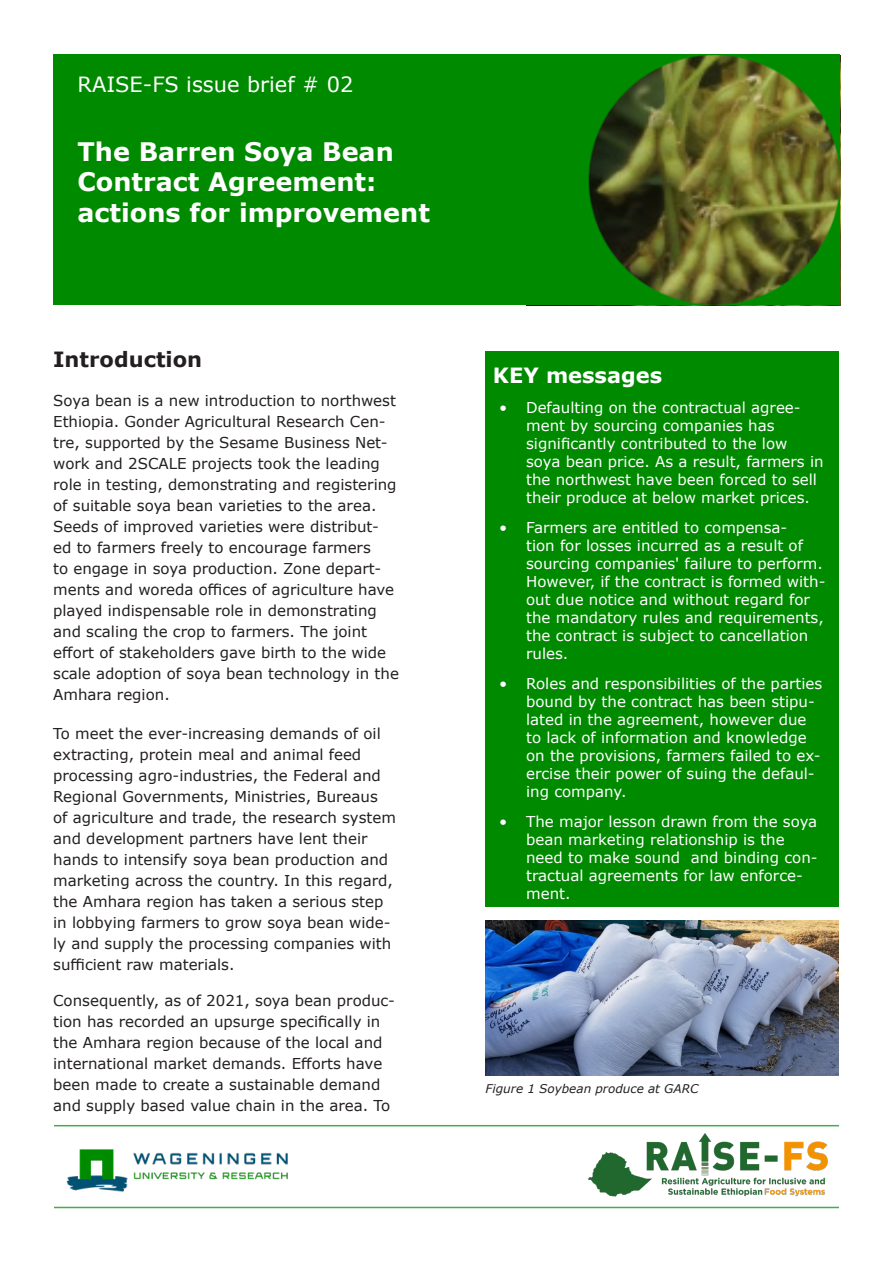
<style>
.page{position:relative;width:893px;height:1263px;background:#fff}
.page>*{position:absolute;margin:0;border:0;box-sizing:border-box;transform-origin:0 0}
.t1{font:700 25.5px/30.6px "Verdana";color:#fff}
.t2{font:21px "Verdana";color:#fff}
.t3{font:700 21px "Verdana";color:#231f20}
.t4{font:700 21px "Verdana";color:#fff}
.t5{font:15px/21px "Verdana";color:#231f20}
.t6{font:15px/18px "Verdana";color:#fff}
.t7{font:italic 12px "Verdana";color:#231f20}
</style>
<div class="page">
<hr style="left:54px;top:1125px;width:785px;height:1px;background:#40ae49">
<hr style="left:54px;top:1207px;width:785px;height:1px;background:#40ae49">
<div style="left:486px;top:351px;width:353px;height:556px;background:#008a00"></div>
<img style="left:486px;top:920px;width:353px;height:156px">
<img style="left:66px;top:1149px;width:222px;height:43px">
<img style="left:54px;top:55px;width:786px;height:250px">
<img style="left:588px;top:1134px;width:240px;height:63px">
<p class="t2" style="left:77px;top:70px;width:278px">RAISE-FS issue brief # 02</p>
<p class="t1" style="left:77px;top:135px;width:318px">The Barren Soya Bean<br>Contract Agreement:</p>
<p class="t1" style="left:77px;top:197px;width:354px">actions for improvement</p>
<p class="t3" style="left:53px;top:345px;width:150px">Introduction</p>
<p class="t5" style="left:53px;top:390px;width:347px">Soya bean is a new introduction to northwest Ethiopia. Gonder Agricultural Research Cen&shy;tre, supported by the Sesame Business Net&shy;work and 2SCALE projects took the leading role in testing, demonstrating and registering of suitable soya bean varieties to the area.<br>Seeds of improved varieties were distribut&shy;ed to farmers freely to encourage farmers<br>to engage in soya production. Zone depart&shy;ments and woreda offices of agriculture have played indispensable role in demonstrating and scaling the crop to farmers. The joint effort of stakeholders gave birth to the wide scale adoption of soya bean technology in the Amhara region.</p>
<p class="t5" style="left:53px;top:723px;width:344px">To meet the ever-increasing demands of oil extracting, protein meal and animal feed processing agro-industries, the Federal and Regional Governments, Ministries, Bureaus<br>of agriculture and trade, the research system and development partners have lent their hands to intensify soya bean production and marketing across the country. In this regard, the Amhara region has taken a serious step in lobbying farmers to grow soya bean wide&shy;ly and supply the processing companies with sufficient raw materials.</p>
<p class="t5" style="left:53px;top:990px;width:343px">Consequently, as of 2021, soya bean produc&shy;tion has recorded an upsurge specifically in the Amhara region because of the local and international market demands. Efforts have been made to create a sustainable demand and supply based value chain in the area. To</p>
<p class="t4" style="left:493px;top:361px;width:171px">KEY messages</p>
<p class="t6" style="left:526px;top:398px;width:299px;text-indent:-27px">• Defaulting on the contractual agree&shy;ment by sourcing companies has significantly contributed to the low soya bean price. As a result, farmers in the northwest have been forced to sell their produce at below market prices.</p>
<p class="t6" style="left:526px;top:518px;width:301px;text-indent:-27px">• Farmers are entitled to compensa-<br>tion for losses incurred as a result of sourcing companies' failure to perform.<br>However, if the contract is formed with&shy;out due notice and without regard for the mandatory rules and requirements, the contract is subject to cancellation rules.</p>
<p class="t6" style="left:526px;top:674px;width:298px;text-indent:-27px">• Roles and responsibilities of the parties bound by the contract has been stipu&shy;lated in the agreement, however due to lack of information and knowledge on the provisions, farmers failed to ex&shy;ercise their power of suing the defaul&shy;ing company.</p>
<p class="t6" style="left:526px;top:812px;width:293px;text-indent:-27px">• The major lesson drawn from the soya bean marketing relationship is the need to make sound and binding con&shy;tractual agreements for law enforce&shy;ment.</p>
<p class="t7" style="left:486px;top:1080px;width:214px">Figure 1 Soybean produce at GARC</p>
</div>
